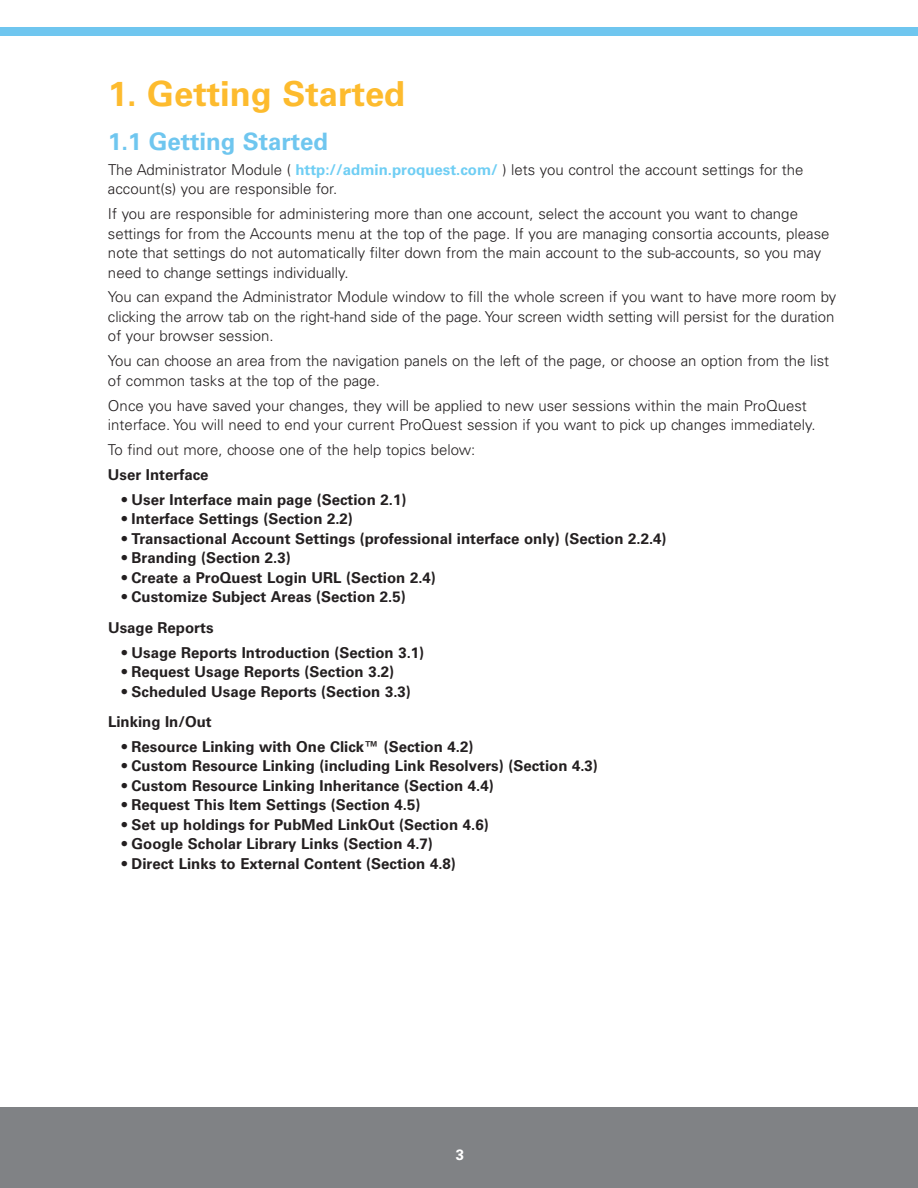
<style>
.page{position:relative;width:918px;height:1188px;background:#fff}
.page>*{position:absolute;margin:0;border:0;box-sizing:border-box;transform-origin:0 0}
.t1{font:700 34.5px "Univers";color:#fdbb2e}
.t2{font:700 24px "Univers";color:#6fc6ef}
.t3{font:300 15px/19.5px "Univers";color:#231f20}
.t4{font:700 15px/30.3px "Univers";color:#231f20}
.t5{font:700 15px "Univers";color:#fff}
.s1{font-weight:700;color:#6fcef4}
</style>
<div class="page">
<div style="left:0;top:1107px;width:918px;height:81px;background:#808285"></div>
<div style="left:0;top:27px;width:918px;height:9px;background:#6fc6ef"></div>
<h1 class="t1" style="left:108px;top:81px;width:299px">1. Getting Started</h1>
<h2 class="t2" style="left:108px;top:132px;width:222px">1.1 Getting Started</h2>
<p class="t3" style="left:108px;top:161px;width:697px">The Administrator Module ( <span class="s1">http://admin.proquest.com/</span> ) lets you control the account settings for the account(s) you are responsible for.</p>
<p class="t3" style="left:108px;top:205px;width:723px">If you are responsible for administering more than one account, select the account you want to change settings for from the Accounts menu at the top of the page. If you are managing consortia accounts, please note that settings do not automatically filter down from the main account to the sub-accounts, so you may need to change settings individually.</p>
<p class="t3" style="left:108px;top:289px;width:730px">You can expand the Administrator Module window to fill the whole screen if you want to have more room by clicking the arrow tab on the right-hand side of the page. Your screen width setting will persist for the duration of your browser session.</p>
<p class="t3" style="left:108px;top:353px;width:723px">You can choose an area from the navigation panels on the left of the page, or choose an option from the list of common tasks at the top of the page.</p>
<p class="t3" style="left:108px;top:397px;width:709px">Once you have saved your changes, they will be applied to new user sessions within the main ProQuest interface. You will need to end your current ProQuest session if you want to pick up changes immediately.</p>
<p class="t3" style="left:108px;top:441px;width:369px">To find out more, choose one of the help topics below:</p>
<p class="t4" style="left:108px;top:461px;width:102px">User Interface</p>
<p class="t4" style="left:122px;top:486px;width:286px">• User Interface main page (Section 2.1)</p>
<p class="t4" style="left:122px;top:505px;width:233px">• Interface Settings (Section 2.2)</p>
<p class="t4" style="left:122px;top:525px;width:546px">• Transactional Account Settings (professional interface only) (Section 2.2.4)</p>
<p class="t4" style="left:122px;top:544px;width:171px">• Branding (Section 2.3)</p>
<p class="t4" style="left:122px;top:564px;width:316px">• Create a ProQuest Login URL (Section 2.4)</p>
<p class="t4" style="left:108px;top:583px;width:299px;text-indent:14px">• Customize Subject Areas (Section 2.5)<br>Usage Reports</p>
<p class="t4" style="left:122px;top:638px;width:304px">• Usage Reports Introduction (Section 3.1)</p>
<p class="t4" style="left:122px;top:658px;width:274px">• Request Usage Reports (Section 3.2)</p>
<p class="t4" style="left:108px;top:677px;width:304px;text-indent:14px">• Scheduled Usage Reports (Section 3.3)<br>Linking In/Out</p>
<p class="t4" style="left:122px;top:733px;width:353px">• Resource Linking with One Click™ (Section 4.2)</p>
<p class="t4" style="left:122px;top:752px;width:478px">• Custom Resource Linking (including Link Resolvers) (Section 4.3)</p>
<p class="t4" style="left:122px;top:772px;width:373px">• Custom Resource Linking Inheritance (Section 4.4)</p>
<p class="t4" style="left:122px;top:791px;width:300px">• Request This Item Settings (Section 4.5)</p>
<p class="t4" style="left:122px;top:811px;width:368px">• Set up holdings for PubMed LinkOut (Section 4.6)</p>
<p class="t4" style="left:122px;top:830px;width:313px">• Google Scholar Library Links (Section 4.7)</p>
<p class="t4" style="left:122px;top:850px;width:336px">• Direct Links to External Content (Section 4.8)</p>
<p class="t5" style="left:456px;top:1150px;width:10px">3</p>
</div>
